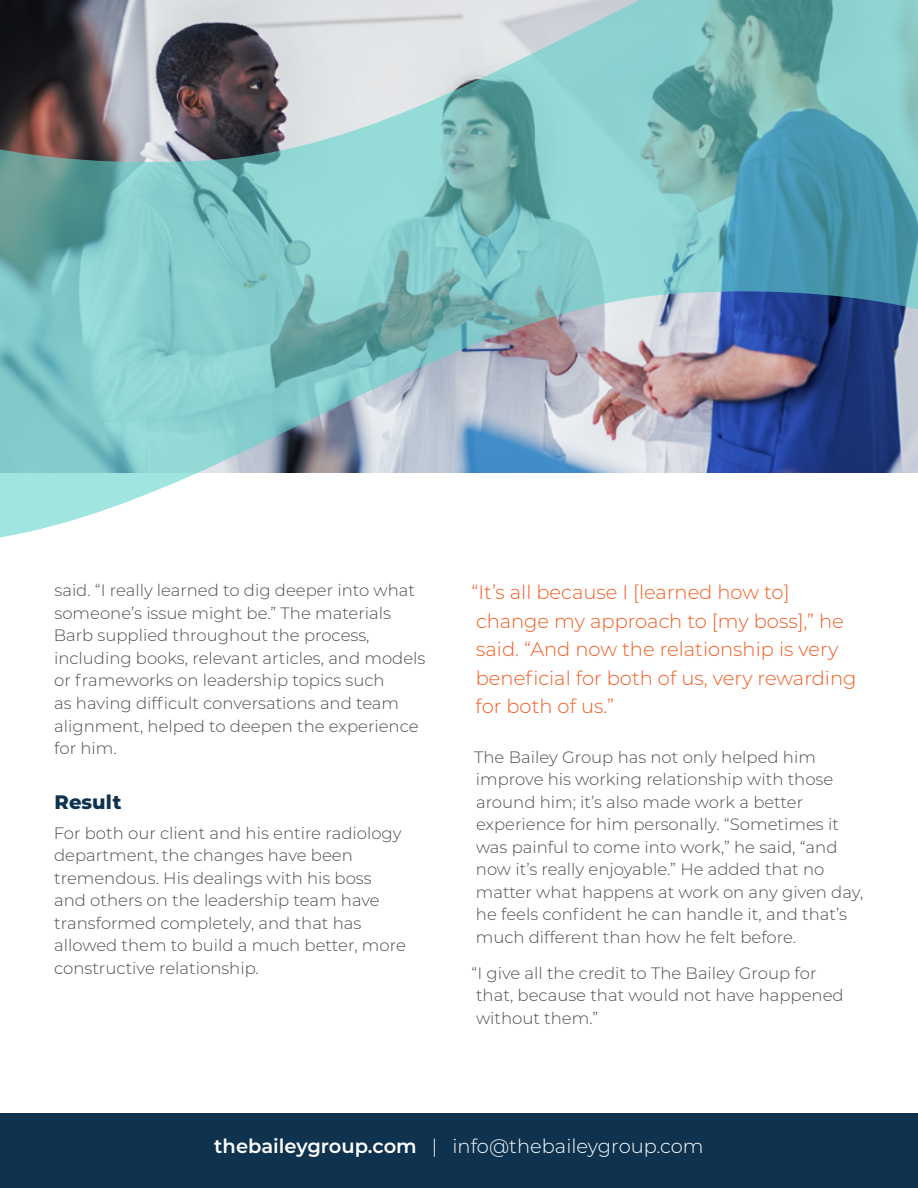
<style>
.page{position:relative;width:918px;height:1188px;background:#fff}
.page>*{position:absolute;margin:0;border:0;box-sizing:border-box;transform-origin:0 0}
.t1{font:300 19.5px/28.5px "Montserrat";color:#f05c21}
.t2{font:300 19.5px "Montserrat";color:#fff}
.t3{font:800 19.5px "Montserrat";color:#0f334f}
.t4{font:300 16.5px/22.5px "Montserrat";color:#4d4d4d}
.s1{font-weight:600}
</style>
<div class="page">
<svg style="left:0;top:0;width:918px;height:538px;background:#8fb7be"></svg>
<div style="left:0;top:1114px;width:918px;height:74px;background:#0f334f"></div>
<p class="t4" style="left:54px;top:579px;width:373px">said. “I really learned to dig deeper into what someone’s issue might be.” The materials Barb supplied throughout the process, including books, relevant articles, and models or frameworks on leadership topics such<br>as having difficult conversations and team alignment, helped to deepen the experience for him.</p>
<p class="t3" style="left:55px;top:788px;width:68px">Result</p>
<p class="t4" style="left:54px;top:821px;width:354px">For both our client and his entire radiology department, the changes have been tremendous. His dealings with his boss and others on the leadership team have transformed completely, and that has allowed them to build a much better, more constructive relationship.</p>
<p class="t1" style="left:472px;top:578px;width:386px">“It’s all because I [learned how to] change my approach to [my boss],” he said. “And now the relationship is very beneficial for both of us, very rewarding for both of us.”</p>
<p class="t4" style="left:474px;top:745px;width:391px">The Bailey Group has not only helped him improve his working relationship with those around him; it’s also made work a better experience for him personally. “Sometimes it was painful to come into work,” he said, “and now it’s really enjoyable.” He added that no matter what happens at work on any given day, he feels confident he can handle it, and that’s much different than how he felt before.</p>
<p class="t4" style="left:472px;top:961px;width:374px">“I give all the credit to The Bailey Group for that, because that would not have happened without them.”</p>
<p class="t2" style="left:214px;top:1133px;width:491px"><span class="s1">thebaileygroup.com</span> | info@thebaileygroup.com</p>
</div>
